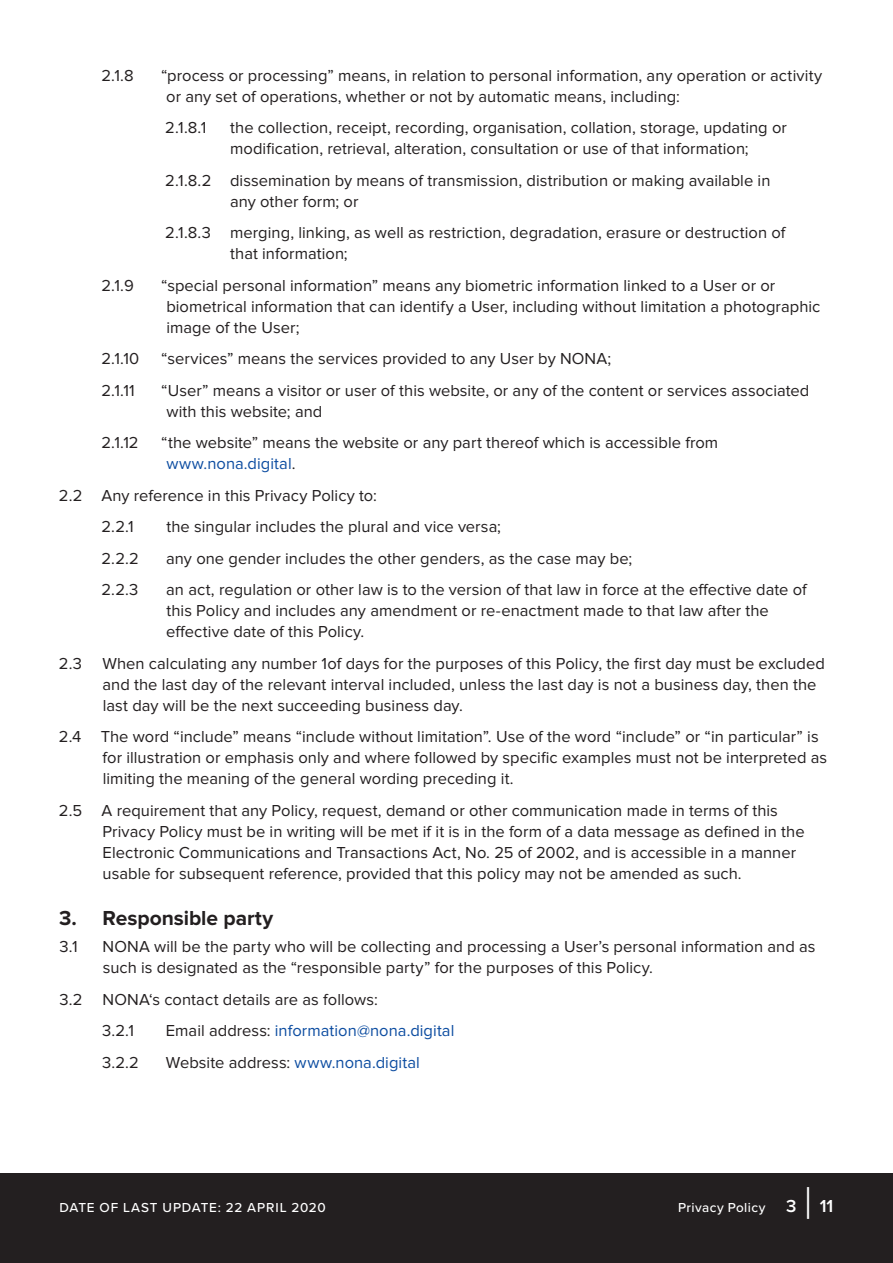
<style>
.page{position:relative;width:893px;height:1263px;background:#fff}
.page>*{position:absolute;margin:0;border:0;box-sizing:border-box;transform-origin:0 0}
.t1{font:300 45px "Proxima Nova";color:#fff}
.t2{font:700 21px "Proxima Nova";letter-spacing:-.005em;color:#231f20}
.t3{font:600 18px "Proxima Nova";color:#fff}
.body-num02-FIRST{font:16.5px/21px "Proxima Nova";letter-spacing:.005em;color:#231f20}
.body-num02-FIRST-2{font:16.5px "Proxima Nova";letter-spacing:.005em;color:#0d4da1}
.t4{font:500 13.5px "Proxima Nova";letter-spacing:.05em;color:#fff}
.t5{font:500 13.5px "Proxima Nova";letter-spacing:.03em;color:#fff}
.s1{color:#0d4da1}
.s2{color:#231f20}
</style>
<div class="page">
<div style="left:0;top:1174px;width:893px;height:89px;background:#231f20"></div>
<p class="body-num02-FIRST" style="left:101px;top:65px;width:34px">2.1.8</p>
<p class="body-num02-FIRST" style="left:166px;top:65px;width:657px;text-indent:-5px">“process or processing” means, in relation to personal information, any operation or activity or any set of operations, whether or not by automatic means, including:</p>
<p class="body-num02-FIRST" style="left:165px;top:118px;width:43px">2.1.8.1</p>
<p class="body-num02-FIRST" style="left:230px;top:118px;width:558px">the collection, receipt, recording, organisation, collation, storage, updating or modification, retrieval, alteration, consultation or use of that information;</p>
<p class="body-num02-FIRST" style="left:230px;top:170px;width:542px;text-indent:-65px">2.1.8.2 dissemination by means of transmission, distribution or making available in any other form; or</p>
<p class="body-num02-FIRST" style="left:230px;top:223px;width:557px;text-indent:-65px">2.1.8.3 merging, linking, as well as restriction, degradation, erasure or destruction of that information;</p>
<p class="body-num02-FIRST" style="left:101px;top:275px;width:34px">2.1.9</p>
<p class="body-num02-FIRST" style="left:166px;top:275px;width:655px;text-indent:-5px">“special personal information” means any biometric information linked to a User or or biometrical information that can identify a User, including without limitation a photographic image of the User;</p>
<p class="body-num02-FIRST" style="left:101px;top:349px;width:39px">2.1.10</p>
<p class="body-num02-FIRST" style="left:161px;top:349px;width:452px">“services” means the services provided to any User by NONA;</p>
<p class="body-num02-FIRST" style="left:101px;top:380px;width:35px">2.1.11</p>
<p class="body-num02-FIRST" style="left:166px;top:380px;width:644px;text-indent:-5px">“User” means a visitor or user of this website, or any of the content or services associated with this website; and</p>
<p class="body-num02-FIRST" style="left:101px;top:433px;width:39px">2.1.12</p>
<p class="body-num02-FIRST" style="left:166px;top:433px;width:553px;text-indent:-5px">“the website” means the website or any part thereof which is accessible from <span class="s1">www.nona.digital</span>.</p>
<p class="body-num02-FIRST" style="left:59px;top:485px;width:319px">2.2 Any reference in this Privacy Policy to:</p>
<p class="body-num02-FIRST" style="left:101px;top:517px;width:34px">2.2.1</p>
<p class="body-num02-FIRST" style="left:166px;top:517px;width:336px">the singular includes the plural and vice versa;</p>
<p class="body-num02-FIRST" style="left:101px;top:548px;width:39px">2.2.2</p>
<p class="body-num02-FIRST" style="left:166px;top:548px;width:467px">any one gender includes the other genders, as the case may be;</p>
<p class="body-num02-FIRST" style="left:101px;top:580px;width:38px">2.2.3</p>
<p class="body-num02-FIRST" style="left:166px;top:580px;width:642px">an act, regulation or other law is to the version of that law in force at the effective date of this Policy and includes any amendment or re-enactment made to that law after the effective date of this Policy.</p>
<p class="body-num02-FIRST" style="left:102px;top:653px;width:724px;text-indent:-43px">2.3 When calculating any number 1of days for the purposes of this Policy, the first day must be excluded and the last day of the relevant interval included, unless the last day is not a business day, then the last day will be the next succeeding business day.</p>
<p class="body-num02-FIRST" style="left:103px;top:727px;width:726px;text-indent:-44px">2.4 The word “include” means “include without limitation”. Use of the word “include” or “in particular” is for illustration or emphasis only and where followed by specific examples must not be interpreted as limiting the meaning of the general wording preceding it.</p>
<p class="body-num02-FIRST" style="left:103px;top:800px;width:704px;text-indent:-44px">2.5 A requirement that any Policy, request, demand or other communication made in terms of this Privacy Policy must be in writing will be met if it is in the form of a data message as defined in the Electronic Communications and Transactions Act, No. 25 of 2002, and is accessible in a manner usable for subsequent reference, provided that this policy may not be amended as such.</p>
<p class="t2" style="left:59px;top:908px;width:216px">3. Responsible party</p>
<p class="body-num02-FIRST" style="left:60px;top:937px;width:20px">3.1</p>
<p class="body-num02-FIRST" style="left:103px;top:937px;width:714px">NONA will be the party who will be collecting and processing a User’s personal information and as such is designated as the “responsible party” for the purposes of this Policy.</p>
<p class="body-num02-FIRST" style="left:60px;top:989px;width:320px">3.2 NONA‘s contact details are as follows:</p>
<p class="body-num02-FIRST" style="left:102px;top:1021px;width:33px">3.2.1</p>
<p class="body-num02-FIRST-2" style="left:166px;top:1023px;width:290px"><span class="s2">Email address:</span> information@nona.digital</p>
<p class="body-num02-FIRST" style="left:102px;top:1052px;width:38px">3.2.2</p>
<p class="body-num02-FIRST-2" style="left:166px;top:1054px;width:256px"><span class="s2">Website address:</span> www.nona.digital</p>
<h1 class="t1" style="left:803px;top:1182px;width:11px">|</h1>
<p class="t3" style="left:786px;top:1197px;width:12px">3</p>
<p class="t4" style="left:60px;top:1197px;width:268px">DATE OF LAST UPDATE: 22 APRIL 2020</p>
<p class="t5" style="left:678px;top:1197px;width:89px">Privacy Policy</p>
<p class="t3" style="left:820px;top:1197px;width:15px">11</p>
</div>
